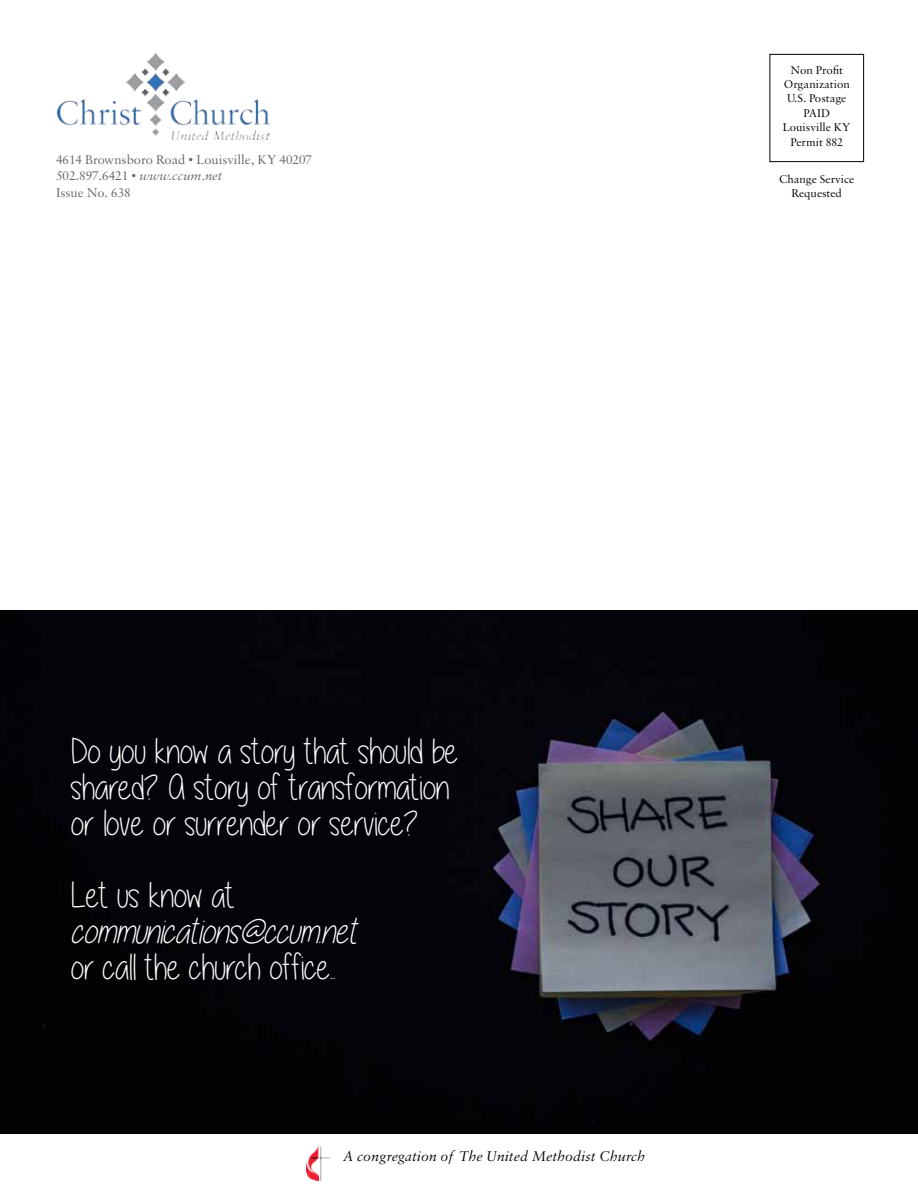
<style>
.page{position:relative;width:918px;height:1188px;background:#fff}
.page>*{position:absolute;margin:0;border:0;box-sizing:border-box;transform-origin:0 0}
.t1{font:36px/36px "Alittlesunshine";color:#fff}
.t2{font:italic 36px "Alittlesunshine";color:#fff}
.t3{font:italic 15px "Sabon MT Std";color:#000}
.t4{font:13.5px/16.2px "Sabon MT Pro";color:#636466}
.t5{font:12px/14.4px "Sabon MT Pro";color:#000;text-align:center}
.s1{font-style:italic}
</style>
<div class="page">
<img style="left:0;top:610px;width:918px;height:524px">
<img style="left:57px;top:53px;width:212px;height:87px">
<div style="left:770px;top:54px;width:94px;height:108px;border:1px solid #000"></div>
<img style="left:306px;top:1144px;width:24px;height:36px">
<p class="t4" style="left:56px;top:151px;width:257px">4614 Brownsboro Road • Louisville, KY 40207<br>502.897.6421 • <span class="s1">www.ccum.net<br></span>Issue No. 638</p>
<p class="t5" style="left:783px;top:62px;width:69px">Non Profit<br>Organization<br>U.S. Postage<br>PAID<br>Louisville KY<br>Permit 882</p>
<p class="t5" style="left:779px;top:171px;width:77px">Change Service<br>Requested</p>
<p class="t1" style="left:71px;top:734px;width:388px">Do you know a story that should be shared? A story of transformation or love or surrender or service?</p>
<p class="t1" style="left:71px;top:878px;width:165px">Let us know at</p>
<p class="t2" style="left:71px;top:912px;width:296px">communications@ccum.net</p>
<p class="t1" style="left:71px;top:950px;width:266px">or call the church office..</p>
<p class="t3" style="left:343px;top:1148px;width:304px">A congregation of The United Methodist Church</p>
</div>
